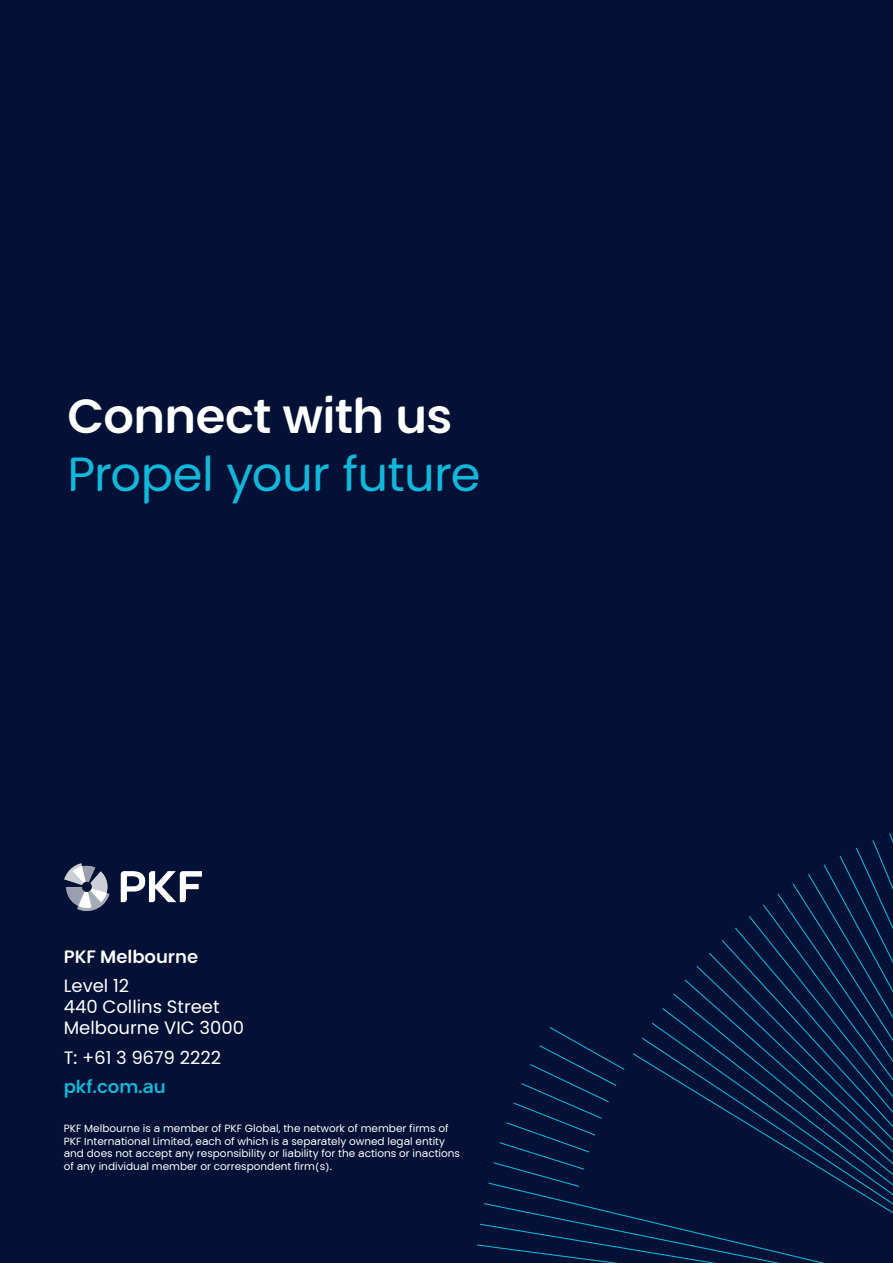
<style>
.page{position:relative;width:893px;height:1263px;background:#021135}
.page>*{position:absolute;margin:0;border:0;box-sizing:border-box;transform-origin:0 0}
.chapter-heading{font:48px "PKF Global Sans";letter-spacing:-.015em;color:#11b8db}
.chapter-heading-2{font:700 48px "PKF Global Sans";letter-spacing:-.015em;color:#fff}
.cover-back-address{font:18px/21px "PKF Global Sans";color:#fff}
.cover-back-address-2{font:700 18px "PKF Global Sans";color:#fff}
.cover-back-address-3{font:700 18px "PKF Global Sans";color:#11b8db}
.cover-back-disclaimer{font:10.5px/12.6px "PKF Global Sans";color:#fff}
</style>
<div class="page">
<svg style="left:477px;top:833px;width:416px;height:430px"></svg>
<img style="left:65px;top:863px;width:136px;height:47px">
<p class="chapter-heading-2" style="left:67px;top:386px;width:387px">Connect with us</p>
<p class="chapter-heading" style="left:67px;top:445px;width:415px">Propel your future</p>
<p class="cover-back-address-2" style="left:64px;top:945px;width:136px">PKF Melbourne</p>
<p class="cover-back-address" style="left:64px;top:976px;width:182px">Level 12<br>440 Collins Street<br>Melbourne VIC 3000</p>
<p class="cover-back-address" style="left:64px;top:1047px;width:159px">T: +61 3 9679 2222</p>
<p class="cover-back-address-3" style="left:64px;top:1076px;width:103px">pkf.com.au</p>
<p class="cover-back-disclaimer" style="left:64px;top:1122px;width:398px">PKF Melbourne is a member of PKF Global, the network of member firms of PKF International Limited, each of which is a separately owned legal entity and does not accept any responsibility or liability for the actions or inactions of any individual member or correspondent firm(s).</p>
</div>
